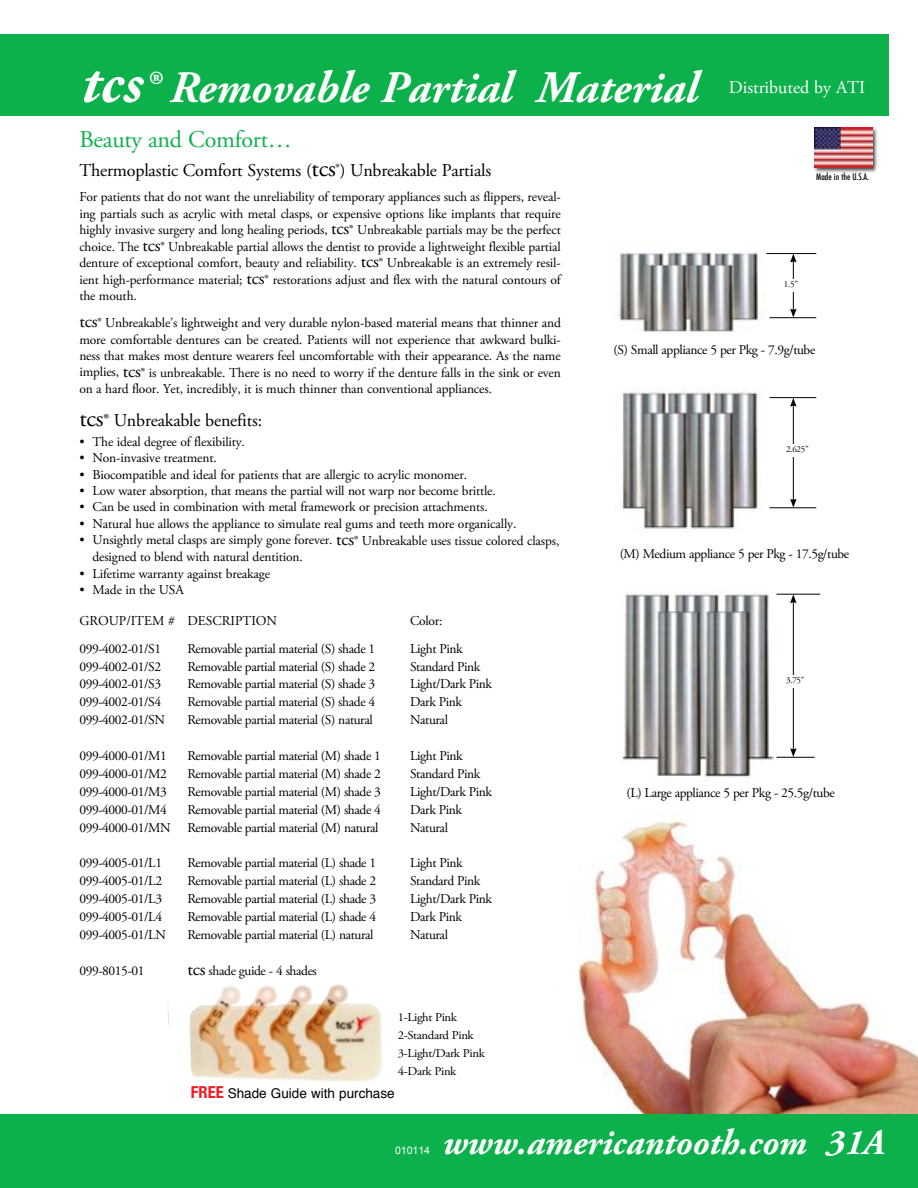
<style>
.page{position:relative;width:918px;height:1188px;background:#fff}
.page>*{position:absolute;margin:0;border:0;box-sizing:border-box;transform-origin:0 0}
.t1{font:italic 700 45px "Adobe Garamond Pro";color:#fff}
.t2{font:italic 700 36px "Adobe Garamond Pro";color:#fff}
.t3{font:24px "Adobe Garamond Pro";letter-spacing:-.01em;color:#0db14b}
.t4{font:18px "Adobe Garamond Pro";letter-spacing:-.01em;color:#000}
.t5{font:18px "Adobe Garamond Pro";color:#fff}
.t6{font:13.5px/16.5px "Adobe Garamond Pro";letter-spacing:-.03em;color:#000;text-align:justify}
.t7{font:13.5px/16.5px "Adobe Garamond Pro";letter-spacing:-.01em;color:#000}
.t8{font:13.5px "Helvetica";color:#000}
.t9{font:13.5px "Adobe Garamond Pro";color:#000}
.t10{font:12px/18px "Adobe Garamond Pro";letter-spacing:-.03em;color:#000;scale:1.06 1}
.t11{font:10.5px "Arial";color:#fff}
.t12{font:500 condensed 9px "Futura";color:#000}
.t13{font:9px "Adobe Garamond Pro";color:#000}
.s1{font-size:60px}
.s2{font-size:24px}
.s3{font-size:18px}
.s4{font-family:"Helvetica Neue";font-weight:700;font-stretch:condensed;font-size:16.5px;color:#ed1d24}
</style>
<div class="page">
<div style="left:0;top:1114px;width:918px;height:74px;background:#0db14b"></div>
<img style="left:578px;top:819px;width:340px;height:295px">
<img style="left:189px;top:984px;width:182px;height:98px">
<img style="left:617px;top:251px;width:141px;height:81px">
<img style="left:621px;top:387px;width:137px;height:142px">
<img style="left:621px;top:593px;width:157px;height:185px">
<div style="left:0;top:34px;width:888px;height:82px;background:#0db14b"></div>
<div style="left:813px;top:127px;width:65px;height:46px;background:#000;opacity:.75"></div>
<img style="left:814px;top:128px;width:59px;height:40px">
<hr style="left:766px;top:253px;width:50px;height:1px;background:#000">
<hr style="left:770px;top:317px;width:46px;height:1px;background:#000">
<hr style="left:770px;top:397px;width:46px;height:1px;background:#000">
<hr style="left:770px;top:508px;width:46px;height:1px;background:#000">
<hr style="left:777px;top:594px;width:43px;height:1px;background:#000">
<hr style="left:777px;top:757px;width:38px;height:1px;background:#000">
<hr style="left:793px;top:260px;width:1px;height:51px;background:#000">
<svg style="left:790px;top:254px;width:7px;height:9px"></svg>
<svg style="left:790px;top:309px;width:7px;height:9px"></svg>
<hr style="left:793px;top:404px;width:1px;height:97px;background:#000">
<svg style="left:790px;top:398px;width:7px;height:9px"></svg>
<svg style="left:790px;top:499px;width:7px;height:9px"></svg>
<hr style="left:793px;top:601px;width:1px;height:150px;background:#000">
<svg style="left:790px;top:594px;width:7px;height:9px"></svg>
<svg style="left:790px;top:748px;width:7px;height:9px"></svg>
<div style="left:782px;top:279px;width:26px;height:13px;background:#fff"></div>
<div style="left:785px;top:444px;width:31px;height:12px;background:#fff"></div>
<div style="left:785px;top:675px;width:31px;height:12px;background:#fff"></div>
<h1 class="t1" style="left:81px;top:62px;width:619px"><span class="s1">tcs</span>® Removable Partial Material</h1>
<h3 class="t5" style="left:729px;top:77px;width:138px">Distributed by ATI</h3>
<h3 class="t3" style="left:79px;top:125px;width:214px">Beauty and Comfort…</h3>
<h3 class="t4" style="left:79px;top:159px;width:413px">Thermoplastic Comfort Systems (<span class="s2">tcs</span><sup>®</sup>) Unbreakable Partials</h3>
<p class="t6" style="left:79px;top:189px;width:483px">For patients that do not want the unreliability of temporary appliances such as flippers, reveal&shy;ing partials such as acrylic with metal clasps, or expensive options like implants that require highly invasive surgery and long healing periods, <span class="s3">tcs</span>® Unbreakable partials may be the perfect choice. The <span class="s3">tcs</span>® Unbreakable partial allows the dentist to provide a lightweight flexible partial denture of exceptional comfort, beauty and reliability. <span class="s3">tcs</span>® Unbreakable is an extremely resil&shy;ient high-performance material; <span class="s3">tcs</span>® restorations adjust and flex with the natural contours of the mouth.</p>
<p class="t6" style="left:79px;top:315px;width:483px"><span class="s3">tcs</span>® Unbreakable’s lightweight and very durable nylon-based material means that thinner and more comfortable dentures can be created. Patients will not experience that awkward bulki&shy;ness that makes most denture wearers feel uncomfortable with their appearance. As the name implies, <span class="s3">tcs</span>® is unbreakable. There is no need to worry if the denture falls in the sink or even on a hard floor. Yet, incredibly, it is much thinner than conventional appliances.</p>
<h3 class="t4" style="left:79px;top:410px;width:184px"><span class="s2">tcs</span>® Unbreakable benefits:</h3>
<p class="t7" style="left:79px;top:433px;width:167px">• The ideal degree of flexibility.</p>
<p class="t7" style="left:79px;top:450px;width:139px">• Non-invasive treatment.</p>
<p class="t7" style="left:79px;top:466px;width:389px">• Biocompatible and ideal for patients that are allergic to acrylic monomer.</p>
<p class="t7" style="left:79px;top:483px;width:418px">• Low water absorption, that means the partial will not warp nor become brittle.</p>
<p class="t7" style="left:79px;top:499px;width:410px">• Can be used in combination with metal framework or precision attachments.</p>
<p class="t7" style="left:79px;top:516px;width:439px">• Natural hue allows the appliance to simulate real gums and teeth more organically.</p>
<p class="t7" style="left:92px;top:532px;width:469px;text-indent:-13px">• Unsightly metal clasps are simply gone forever. <span class="s3">tcs</span>® Unbreakable uses tissue colored clasps, designed to blend with natural dentition.</p>
<p class="t7" style="left:79px;top:565px;width:192px">• Lifetime warranty against breakage</p>
<p class="t7" style="left:79px;top:582px;width:106px">• Made in the USA</p>
<p class="t9" style="left:79px;top:612px;width:199px">GROUP/ITEM # DESCRIPTION</p>
<p class="t6" style="left:410px;top:613px;width:34px">Color:</p>
<p class="t6" style="left:79px;top:640px;width:83px">099-4002-01/S1</p>
<p class="t6" style="left:187px;top:640px;width:190px">Removable partial material (S) shade 1</p>
<p class="t6" style="left:410px;top:640px;width:54px">Light Pink</p>
<p class="t6" style="left:79px;top:658px;width:83px">099-4002-01/S2</p>
<p class="t6" style="left:187px;top:658px;width:190px">Removable partial material (S) shade 2</p>
<p class="t6" style="left:410px;top:658px;width:72px">Standard Pink</p>
<p class="t6" style="left:79px;top:676px;width:83px">099-4002-01/S3</p>
<p class="t6" style="left:187px;top:676px;width:190px">Removable partial material (S) shade 3</p>
<p class="t6" style="left:410px;top:676px;width:83px">Light/Dark Pink</p>
<p class="t6" style="left:79px;top:694px;width:83px">099-4002-01/S4</p>
<p class="t6" style="left:187px;top:694px;width:190px">Removable partial material (S) shade 4</p>
<p class="t6" style="left:410px;top:694px;width:53px">Dark Pink</p>
<p class="t6" style="left:79px;top:712px;width:87px">099-4002-01/SN</p>
<p class="t6" style="left:187px;top:712px;width:187px">Removable partial material (S) natural</p>
<p class="t6" style="left:410px;top:712px;width:39px">Natural</p>
<p class="t6" style="left:79px;top:748px;width:89px">099-4000-01/M1</p>
<p class="t6" style="left:187px;top:748px;width:195px">Removable partial material (M) shade 1</p>
<p class="t6" style="left:410px;top:748px;width:54px">Light Pink</p>
<p class="t6" style="left:79px;top:766px;width:89px">099-4000-01/M2</p>
<p class="t6" style="left:187px;top:766px;width:195px">Removable partial material (M) shade 2</p>
<p class="t6" style="left:410px;top:766px;width:72px">Standard Pink</p>
<p class="t6" style="left:79px;top:784px;width:89px">099-4000-01/M3</p>
<p class="t6" style="left:187px;top:784px;width:195px">Removable partial material (M) shade 3</p>
<p class="t6" style="left:410px;top:784px;width:83px">Light/Dark Pink</p>
<p class="t6" style="left:79px;top:802px;width:89px">099-4000-01/M4</p>
<p class="t6" style="left:187px;top:802px;width:195px">Removable partial material (M) shade 4</p>
<p class="t6" style="left:410px;top:802px;width:53px">Dark Pink</p>
<p class="t6" style="left:79px;top:820px;width:301px">099-4000-01/MN Removable partial material (M) natural</p>
<p class="t6" style="left:410px;top:820px;width:39px">Natural</p>
<p class="t6" style="left:79px;top:855px;width:84px">099-4005-01/L1</p>
<p class="t6" style="left:187px;top:855px;width:190px">Removable partial material (L) shade 1</p>
<p class="t6" style="left:410px;top:855px;width:54px">Light Pink</p>
<p class="t6" style="left:79px;top:873px;width:84px">099-4005-01/L2</p>
<p class="t6" style="left:187px;top:873px;width:190px">Removable partial material (L) shade 2</p>
<p class="t6" style="left:410px;top:873px;width:72px">Standard Pink</p>
<p class="t6" style="left:79px;top:891px;width:84px">099-4005-01/L3</p>
<p class="t6" style="left:187px;top:891px;width:190px">Removable partial material (L) shade 3</p>
<p class="t6" style="left:410px;top:891px;width:83px">Light/Dark Pink</p>
<p class="t6" style="left:79px;top:909px;width:84px">099-4005-01/L4</p>
<p class="t6" style="left:187px;top:909px;width:190px">Removable partial material (L) shade 4</p>
<p class="t6" style="left:410px;top:909px;width:53px">Dark Pink</p>
<p class="t6" style="left:79px;top:927px;width:88px">099-4005-01/LN</p>
<p class="t6" style="left:187px;top:927px;width:188px">Removable partial material (L) natural</p>
<p class="t6" style="left:410px;top:927px;width:39px">Natural</p>
<p class="t6" style="left:79px;top:963px;width:67px">099-8015-01</p>
<p class="t6" style="left:187px;top:963px;width:131px"><span class="s3">tcs</span> shade guide - 4 shades</p>
<p class="t10" style="left:398px;top:1009px;width:84px">1-Light Pink<br>2-Standard Pink<br>3-Light/Dark Pink<br>4-Dark Pink</p>
<p class="t8" style="left:191px;top:1087px;width:205px"><span class="s4">FREE</span> Shade Guide with purchase</p>
<p class="t12" style="left:816px;top:171px;width:54px">Made in the U.S.A.</p>
<p class="t13" style="left:784px;top:279px;width:16px">1.5”</p>
<p class="t6" style="left:614px;top:342px;width:203px">(S) Small appliance 5 per Pkg - 7.9g/tube</p>
<p class="t13" style="left:786px;top:444px;width:24px">2.625”</p>
<p class="t6" style="left:620px;top:546px;width:231px">(M) Medium appliance 5 per Pkg - 17.5g/tube</p>
<p class="t13" style="left:786px;top:675px;width:20px">3.75”</p>
<p class="t6" style="left:626px;top:785px;width:210px">(L) Large appliance 5 per Pkg - 25.5g/tube</p>
<p class="t11" style="left:395px;top:1144px;width:37px">010114</p>
<h2 class="t2" style="left:443px;top:1122px;width:444px">www.americantooth.com 31A</h2>
</div>
